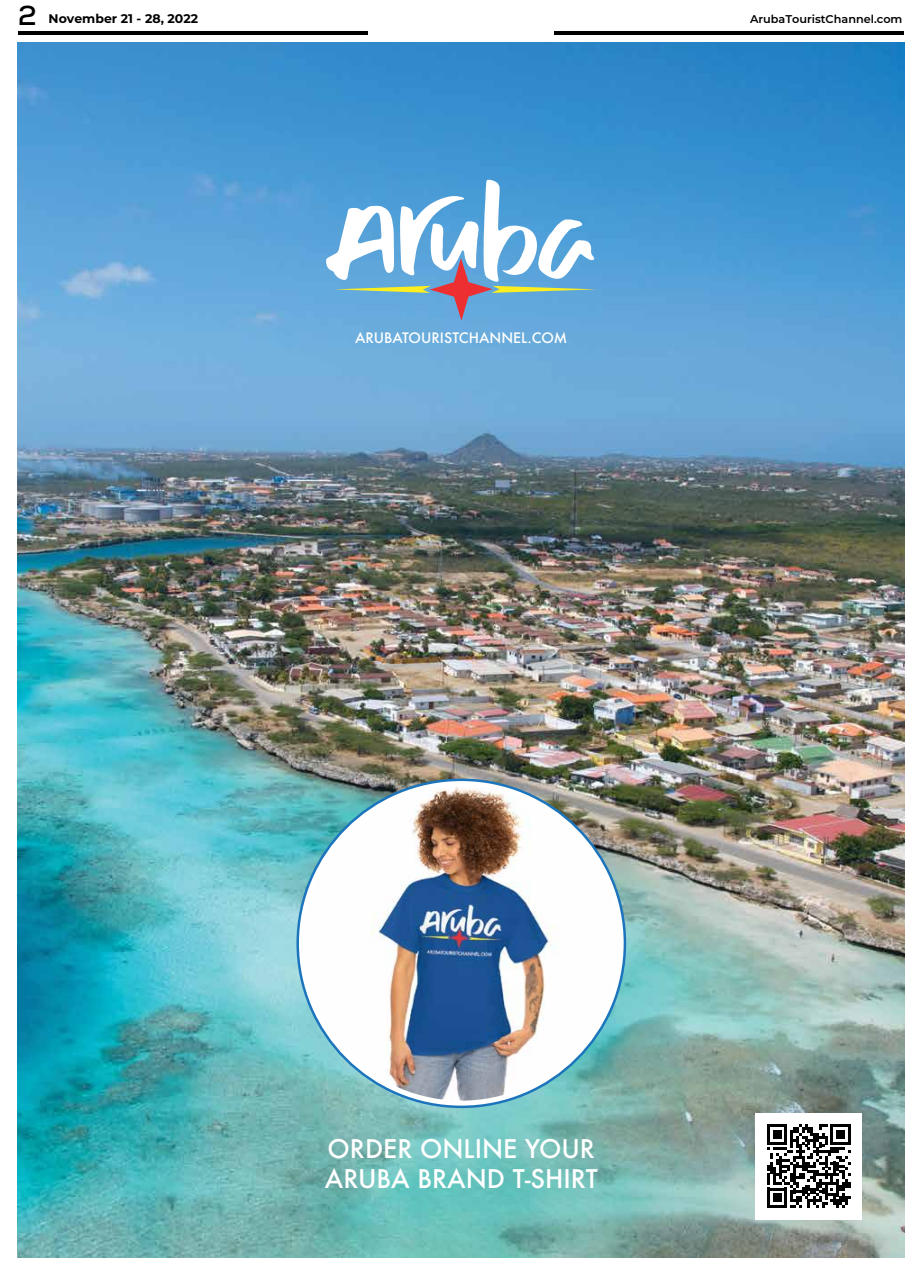
<style>
.page{position:relative;width:922px;height:1276px;background:#fff}
.page>*{position:absolute;margin:0;border:0;box-sizing:border-box;transform-origin:0 0}
.t1{font:500 25px/30px "Futura";color:#fff}
.t2{font:500 14px "Futura";color:#fff}
.t3{font:700 12.5px "Montserrat";color:#000}
.t4{font:600 11.25px "Montserrat";color:#000}
.s1{font-family:"Nexa";font-size:27.5px}
</style>
<div class="page">
<hr style="left:18px;top:31px;width:349px;height:4px;background:#000">
<hr style="left:554px;top:31px;width:350px;height:4px;background:#000">
<img style="left:18px;top:43px;width:886px;height:1214px">
<img style="left:301px;top:783px;width:320px;height:320px;border-radius:160px">
<svg style="left:326px;top:180px;width:270px;height:141px"></svg>
<div style="left:755px;top:1113px;width:106px;height:106px;background:#fff"></div>
<svg style="left:767px;top:1124px;width:83px;height:83px"></svg>
<p class="t3" style="left:18px;top:10px;width:181px"><span class="s1">2</span> November 21 - 28, 2022</p>
<p class="t4" style="left:749px;top:11px;width:154px">ArubaTouristChannel.com</p>
<p class="t2" style="left:355px;top:328px;width:214px">ARUBATOURISTCHANNEL.COM</p>
<p class="t1" style="left:325px;top:1133px;width:274px">ORDER ONLINE YOUR<br>ARUBA BRAND T-SHIRT</p>
</div>
